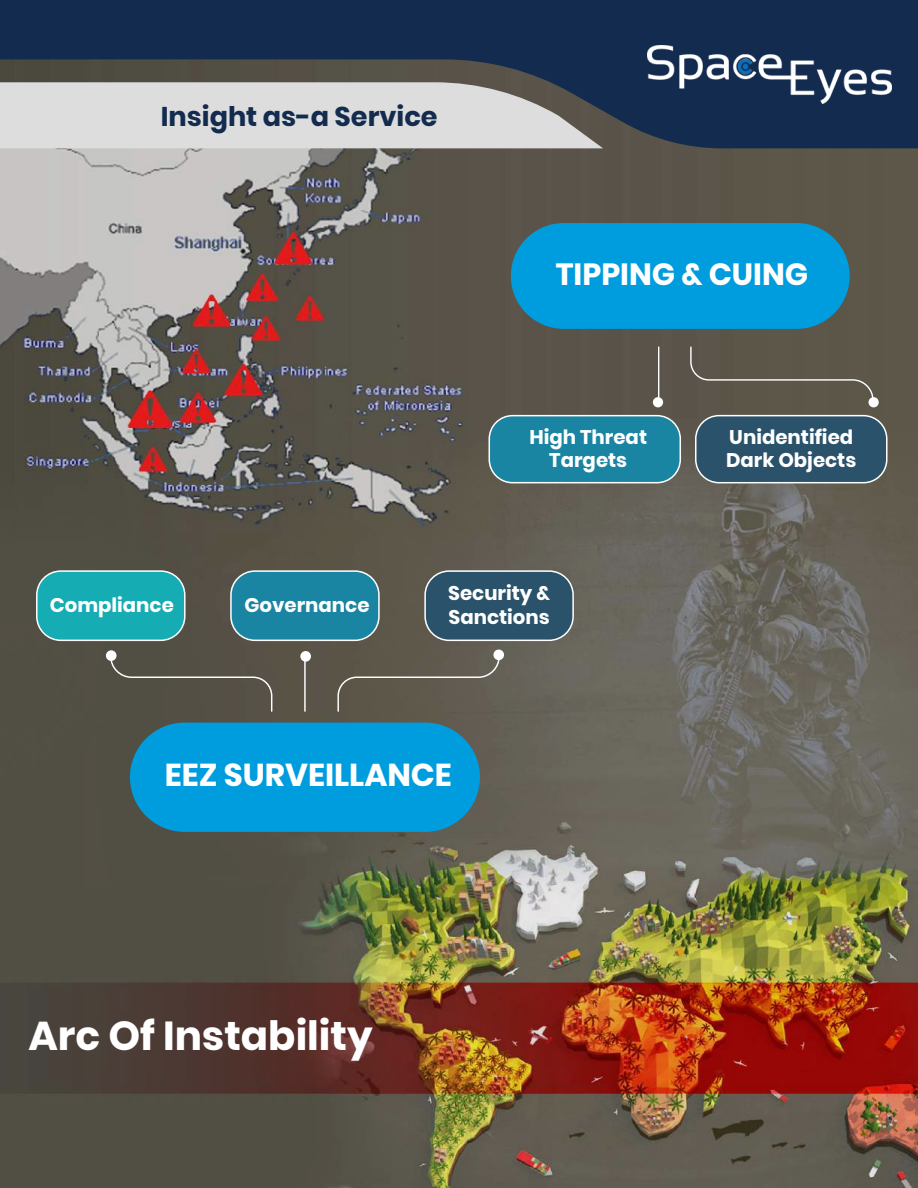
<style>
.page{position:relative;width:918px;height:1188px;background:#fff}
.page>*{position:absolute;margin:0;border:0;box-sizing:border-box;transform-origin:0 0}
.t1{font:700 40.35px "Poppins";color:#fff}
.t2{font:700 31.65px "Poppins";color:#fff}
.t3{font:700 30.6px "Poppins";color:#fff}
.t4{font:700 27px "Poppins";color:#122b4f}
.t5{font:700 19.65px/23.7px "Poppins";color:#fff}
</style>
<div class="page">
<img style="left:0;top:148px;width:918px;height:1040px">
<svg style="left:0;top:0;width:918px;height:148px;background:#1c304d"></svg>
<svg style="left:0;top:82px;width:603px;height:66px;background:#d0d0d0"></svg>
<img style="left:648px;top:45px;width:243px;height:58px">
<div style="left:130px;top:723px;width:350px;height:109px;background:#009dde;border-radius:55px"></div>
<hr style="left:304px;top:656px;width:2px;height:56px;background:#fff">
<svg style="left:337px;top:656px;width:163px;height:56px;background:#645e52"></svg>
<div style="left:110px;top:656px;width:162px;height:56px;background:#534f45"></div>
<div style="left:231px;top:571px;width:148px;height:69px;background:#1a85a2;border-radius:24px"></div>
<div style="left:230px;top:570px;width:150px;height:71px;border:2px solid #fff;border-radius:24px"></div>
<div style="left:425px;top:571px;width:148px;height:69px;background:#2a526a;border-radius:24px"></div>
<div style="left:424px;top:570px;width:150px;height:71px;border:2px solid #fff;border-radius:24px"></div>
<div style="left:37px;top:571px;width:148px;height:69px;background:#15acb3;border-radius:24px"></div>
<div style="left:36px;top:570px;width:150px;height:71px;border:2px solid #fff;border-radius:24px"></div>
<div style="left:511px;top:223px;width:339px;height:106px;background:#009dde;border-radius:53px"></div>
<hr style="left:658px;top:347px;width:1px;height:54px;background:#fff">
<div style="left:690px;top:347px;width:184px;height:54px;background:#5c5649"></div>
<div style="left:489px;top:416px;width:191px;height:67px;background:#1a85a2;border-radius:23px"></div>
<div style="left:489px;top:415px;width:192px;height:68px;border:2px solid #fff;border-radius:23px"></div>
<div style="left:696px;top:416px;width:191px;height:67px;background:#2a526a;border-radius:23px"></div>
<div style="left:695px;top:415px;width:193px;height:68px;border:2px solid #fff;border-radius:23px"></div>
<div style="left:106px;top:650px;width:11px;height:11px;background:#fff;border-radius:50%"></div>
<div style="left:868px;top:397px;width:11px;height:10px;background:#fff;border-radius:50%"></div>
<div style="left:653px;top:397px;width:10px;height:10px;background:#fff;border-radius:50%"></div>
<div style="left:300px;top:651px;width:11px;height:11px;background:#fff;border-radius:50%"></div>
<div style="left:493px;top:650px;width:11px;height:10px;background:#fff;border-radius:50%"></div>
<h3 class="t4" style="left:161px;top:101px;width:278px">Insight as-a Service</h3>
<h3 class="t3" style="left:556px;top:256px;width:254px">TIPPING &amp; CUING</h3>
<p class="t5" style="left:50px;top:593px;width:126px">Compliance</p>
<p class="t5" style="left:244px;top:593px;width:127px">Governance</p>
<p class="t5" style="left:529px;top:425px;width:119px;text-align:center">High Threat<br>Targets</p>
<p class="t5" style="left:726px;top:425px;width:132px">Unidentified<br>Dark Objects</p>
<p class="t5" style="left:448px;top:582px;width:103px">Security &amp;<br>Sanctions</p>
<h2 class="t2" style="left:165px;top:756px;width:289px">EEZ SURVEILLANCE</h2>
<h1 class="t1" style="left:29px;top:1013px;width:346px">Arc Of Instability</h1>
</div>
